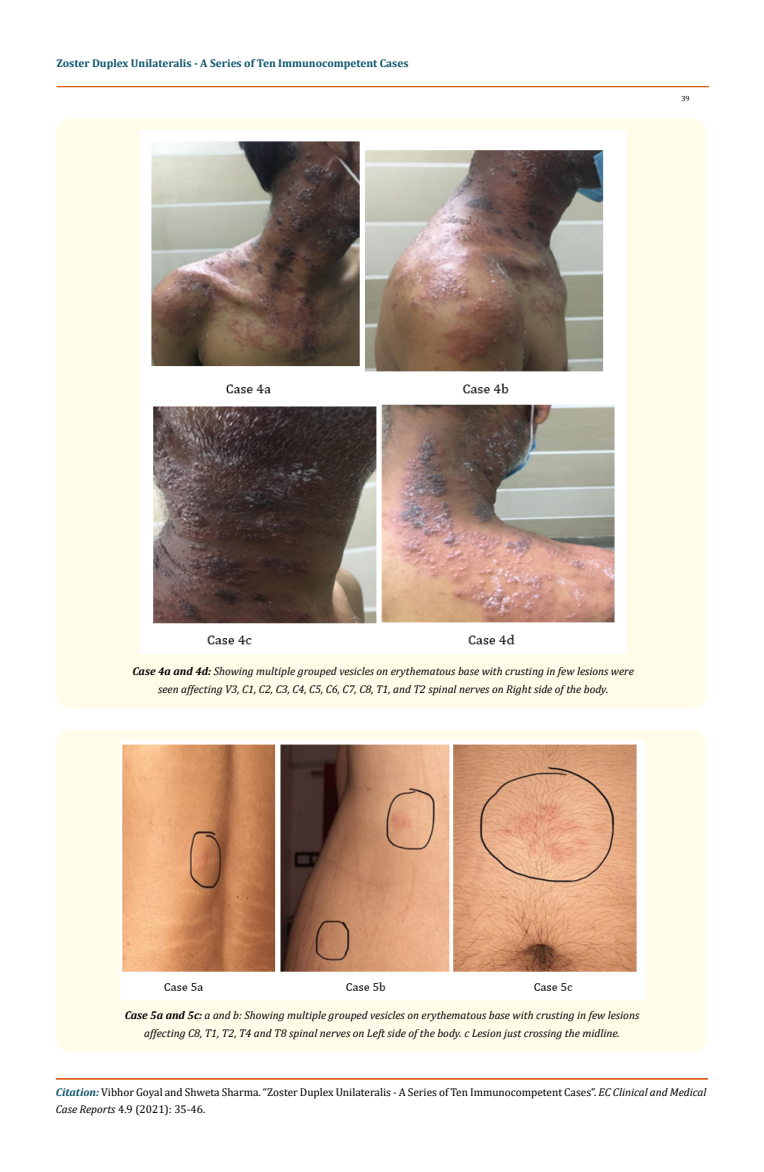
<style>
.page{position:relative;width:764px;height:1172px;background:#fff}
.page>*{position:absolute;margin:0;border:0;box-sizing:border-box;transform-origin:0 0}
.t1{font:italic 11.25px/17.5px "Cambria";color:#000;text-align:center}
.t2{font:11.25px/17.5px "Cambria";color:#000}
.t3{font:700 11.25px "Cambria";color:#0e546a}
.t4{font:7.5px "Cambria";color:#000}
.s1{font-weight:700}
.s2{font-weight:700;font-style:italic;color:#0e546a}
.s3{font-style:italic}
</style>
<div class="page">
<div style="left:57px;top:86px;width:651px;height:1px;border:1px solid #e05d1a"></div>
<div style="left:56px;top:1078px;width:651px;height:1px;border:1px solid #e05d1a"></div>
<div style="left:56px;top:118px;width:650px;height:590px;background:#fffde9;border-radius:15px"></div>
<img style="left:141px;top:130px;width:484px;height:523px">
<div style="left:56px;top:729px;width:650px;height:323px;background:#fffde9;border-radius:15px"></div>
<img style="left:120px;top:740px;width:524px;height:259px">
<p class="t3" style="left:56px;top:56px;width:354px">Zoster Duplex Unilateralis - A Series of Ten Immunocompetent Cases</p>
<p class="t4" style="left:681px;top:94px;width:10px">39</p>
<p class="t1" style="left:133px;top:662px;width:503px"><span class="s1">Case 4a and 4d:</span> Showing multiple grouped vesicles on erythematous base with crusting in few lesions were seen affecting V3, C1, C2, C3, C4, C5, C6, C7, C8, T1, and T2 spinal nerves on Right side of the body.</p>
<p class="t1" style="left:125px;top:1006px;width:516px"><span class="s1">Case 5a and 5c:</span> a and b: Showing multiple grouped vesicles on erythematous base with crusting in few lesions affecting C8, T1, T2, T4 and T8 spinal nerves on Left side of the body. c Lesion just crossing the midline.</p>
<p class="t2" style="left:56px;top:1082px;width:652px"><span class="s2">Citation:</span> Vibhor Goyal and Shweta Sharma. “Zoster Duplex Unilateralis - A Series of Ten Immunocompetent Cases”. <span class="s3">EC Clinical and Medical<br>Case Reports</span> 4.9 (2021): 35-46.</p>
</div>
